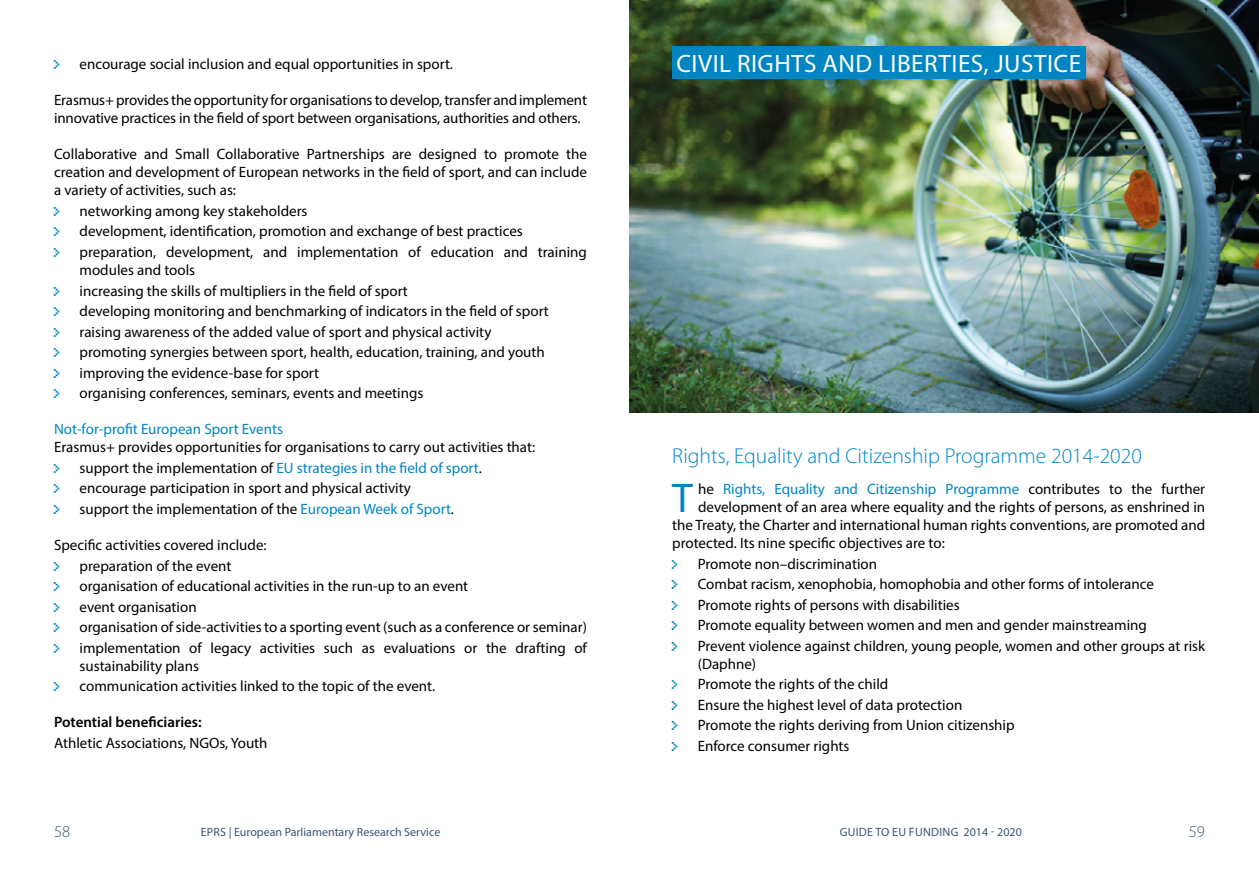
<style>
.page{position:relative;width:1259px;height:893px;background:#fff}
.page>*{position:absolute;margin:0;border:0;box-sizing:border-box;transform-origin:0 0}
.t1{font:41.7px "Myriad Pro";color:#0085c3}
.t2{font:25.2px "Myriad Pro";letter-spacing:.02em;color:#fff}
.H2_index{font:300 21.6px "Myriad Pro";color:#0085c3}
.t3{font:300 16.5px "Myriad Pro";color:#3b5677}
.t4{font:15px/18px "Myriad Pro";color:#000}
.t5{font:15px "Myriad Pro";color:#0085c3}
.h4_bold_potential{font:600 15px "Myriad Pro";color:#000}
.t6{font:12px "Myriad Pro";color:#3b5677}
.t7{font:12px "Myriad Pro";letter-spacing:.02em;color:#3b5677}
.s1{color:#0085c3}
.s2{color:#000}
</style>
<div class="page">
<img style="left:629px;top:0;width:630px;height:412px">
<div style="left:672px;top:46px;width:413px;height:32px;background:#0085c3"></div>
<p class="t4" style="left:54px;top:55px;width:400px"><span class="s1">•</span> encourage social inclusion and equal opportunities in sport.</p>
<p class="t4" style="left:54px;top:91px;width:534px">Erasmus+ provides the opportunity for organisations to develop, transfer and implement innovative practices in the field of sport between organisations, authorities and others.</p>
<p class="t4" style="left:54px;top:145px;width:534px;text-align:justify">Collaborative and Small Collaborative Partnerships are designed to promote the creation and development of European networks in the field of sport, and can include a variety of activities, such as:</p>
<p class="t4" style="left:54px;top:202px;width:255px"><span class="s1">•</span> networking among key stakeholders</p>
<p class="t4" style="left:54px;top:222px;width:470px"><span class="s1">•</span> development, identification, promotion and exchange of best practices</p>
<p class="t4" style="left:80px;top:243px;width:509px;text-indent:-26px"><span class="s1">•</span> preparation, development, and implementation of education and training modules and tools</p>
<p class="t4" style="left:54px;top:281px;width:355px"><span class="s1">•</span> increasing the skills of multipliers in the field of sport</p>
<p class="t4" style="left:54px;top:302px;width:496px"><span class="s1">•</span> developing monitoring and benchmarking of indicators in the field of sport</p>
<p class="t4" style="left:54px;top:322px;width:439px"><span class="s1">•</span> raising awareness of the added value of sport and physical activity</p>
<p class="t4" style="left:54px;top:343px;width:492px"><span class="s1">•</span> promoting synergies between sport, health, education, training, and youth</p>
<p class="t4" style="left:54px;top:363px;width:267px"><span class="s1">•</span> improving the evidence-base for sport</p>
<p class="t4" style="left:54px;top:384px;width:371px"><span class="s1">•</span> organising conferences, seminars, events and meetings</p>
<p class="t5" style="left:54px;top:420px;width:230px">Not-for-profit European Sport Events</p>
<p class="t4" style="left:54px;top:438px;width:483px">Erasmus+ provides opportunities for organisations to carry out activities that:</p>
<p class="t5" style="left:54px;top:459px;width:429px">• <span class="s2">support the implementation of</span> EU strategies in the field of sport<span class="s2">.</span></p>
<p class="t4" style="left:54px;top:479px;width:358px"><span class="s1">•</span> encourage participation in sport and physical activity</p>
<p class="t4" style="left:54px;top:500px;width:401px"><span class="s1">•</span> support the implementation of the <span class="s1">European Week of Sport</span>.</p>
<p class="t4" style="left:54px;top:536px;width:214px">Specific activities covered include:</p>
<p class="t4" style="left:54px;top:556px;width:179px"><span class="s1">•</span> preparation of the event</p>
<p class="t4" style="left:54px;top:577px;width:416px"><span class="s1">•</span> organisation of educational activities in the run-up to an event</p>
<p class="t4" style="left:54px;top:597px;width:144px"><span class="s1">•</span> event organisation</p>
<p class="t4" style="left:54px;top:618px;width:534px"><span class="s1">•</span> organisation of side-activities to a sporting event (such as a conference or seminar)</p>
<p class="t4" style="left:80px;top:638px;width:509px;text-indent:-26px"><span class="s1">•</span> implementation of legacy activities such as evaluations or the drafting of sustainability plans</p>
<p class="t4" style="left:54px;top:677px;width:383px"><span class="s1">•</span> communication activities linked to the topic of the event.</p>
<p class="h4_bold_potential" style="left:54px;top:713px;width:149px">Potential beneficiaries:</p>
<p class="t4" style="left:54px;top:733px;width:215px">Athletic Associations, NGOs, Youth</p>
<h1 class="t2" style="left:676px;top:48px;width:406px">CIVIL RIGHTS AND LIBERTIES, JUSTICE</h1>
<p class="H2_index" style="left:672px;top:444px;width:471px">Rights, Equality and Citizenship Programme 2014-2020</p>
<p class="t1" style="left:672px;top:472px;width:22px">T</p>
<p class="t5" style="left:698px;top:480px;width:508px"><span class="s2">he</span> Rights, Equality and Citizenship Programme <span class="s2">contributes to the further</span></p>
<p class="t4" style="left:698px;top:498px;width:508px">development of an area where equality and the rights of persons, as enshrined in</p>
<p class="t4" style="left:672px;top:516px;width:534px">the Treaty, the Charter and international human rights conventions, are promoted and</p>
<p class="t4" style="left:672px;top:534px;width:274px">protected. Its nine specific objectives are to:</p>
<p class="t4" style="left:672px;top:554px;width:206px"><span class="s1">•</span> Promote non–discrimination</p>
<p class="t4" style="left:672px;top:575px;width:483px"><span class="s1">•</span> Combat racism, xenophobia, homophobia and other forms of intolerance</p>
<p class="t4" style="left:672px;top:595px;width:289px"><span class="s1">•</span> Promote rights of persons with disabilities</p>
<p class="t4" style="left:672px;top:616px;width:476px"><span class="s1">•</span> Promote equality between women and men and gender mainstreaming</p>
<p class="t4" style="left:698px;top:636px;width:509px;text-indent:-26px"><span class="s1">•</span> Prevent violence against children, young people, women and other groups at risk (Daphne)</p>
<p class="t4" style="left:672px;top:675px;width:218px"><span class="s1">•</span> Promote the rights of the child</p>
<p class="t4" style="left:672px;top:696px;width:292px"><span class="s1">•</span> Ensure the highest level of data protection</p>
<p class="t4" style="left:672px;top:716px;width:344px"><span class="s1">•</span> Promote the rights deriving from Union citizenship</p>
<p class="t4" style="left:672px;top:737px;width:179px"><span class="s1">•</span> Enforce consumer rights</p>
<p class="t3" style="left:54px;top:823px;width:18px">58</p>
<p class="t6" style="left:201px;top:825px;width:241px">EPRS | European Parliamentary Research Service</p>
<p class="t7" style="left:840px;top:825px;width:183px">GUIDE TO EU FUNDING 2014 - 2020</p>
<p class="t3" style="left:1188px;top:823px;width:18px">59</p>
</div>
